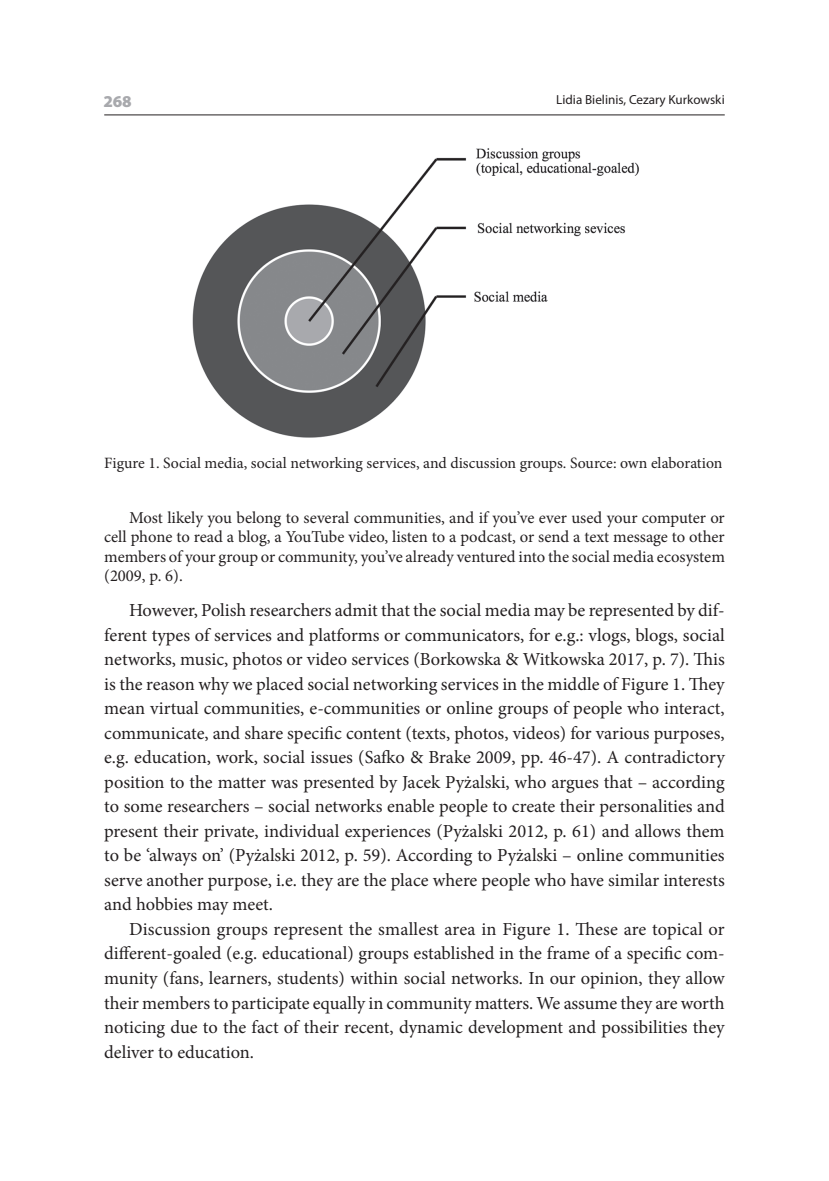
<style>
.page{position:relative;width:829px;height:1181px;background:#fff}
.page>*{position:absolute;margin:0;border:0;box-sizing:border-box;transform-origin:0 0}
.tekst{font:18.38px/24.5px "Minion Pro";letter-spacing:-.005em;color:#231f20;text-align:justify}
.cytat{font:16.62px/19.2px "Minion Pro";color:#231f20;text-align:justify}
.t1{font:900 16.62px "Myriad Pro";color:#a8a9ad}
.diagram_podpis{font:15.75px "Minion Pro";color:#231f20}
.pagina_autor{font:13.12px "Myriad Pro";color:#231f20}
</style>
<div class="page">
<hr style="left:104px;top:115px;width:620px;height:1px;background:#231f20">
<img style="left:192px;top:148px;width:447px;height:290px">
<p class="t1" style="left:104px;top:90px;width:29px">268</p>
<p class="pagina_autor" style="left:556px;top:92px;width:170px">Lidia Bielinis, Cezary Kurkowski</p>
<p class="diagram_podpis" style="left:104px;top:452px;width:619px">Figure 1. Social media, social networking services, and discussion groups. Source: own elaboration</p>
<p class="cytat" style="left:104px;top:508px;width:622px;text-indent:25px">Most likely you belong to several communities, and if you’ve ever used your computer or cell phone to read a blog, a YouTube video, listen to a podcast, or send a text message to other members of your group or community, you’ve already ventured into the social media ecosystem (2009, p. 6).</p>
<p class="tekst" style="left:104px;top:598px;width:622px;text-indent:25px">However, Polish researchers admit that the social media may be represented by dif&shy;ferent types of services and platforms or communicators, for e.g.: vlogs, blogs, social networks, music, photos or video services (Borkowska &amp; Witkowska 2017, p. 7). This is the reason why we placed social networking services in the middle of Figure 1. They mean virtual communities, e-communities or online groups of people who interact, communicate, and share specific content (texts, photos, videos) for various purposes, e.g. education, work, social issues (Safko &amp; Brake 2009, pp. 46-47). A contradictory position to the matter was presented by Jacek Pyżalski, who argues that – according to some researchers – social networks enable people to create their personalities and present their private, individual experiences (Pyżalski 2012, p. 61) and allows them to be ‘always on’ (Pyżalski 2012, p. 59). According to Pyżalski – online communities serve another purpose, i.e. they are the place where people who have similar interests and hobbies may meet.</p>
<p class="tekst" style="left:104px;top:917px;width:622px;text-indent:25px">Discussion groups represent the smallest area in Figure 1. These are topical or different-goaled (e.g. educational) groups established in the frame of a specific com&shy;munity (fans, learners, students) within social networks. In our opinion, they allow their members to participate equally in community matters. We assume they are worth noticing due to the fact of their recent, dynamic development and possibilities they deliver to education.</p>
</div>
